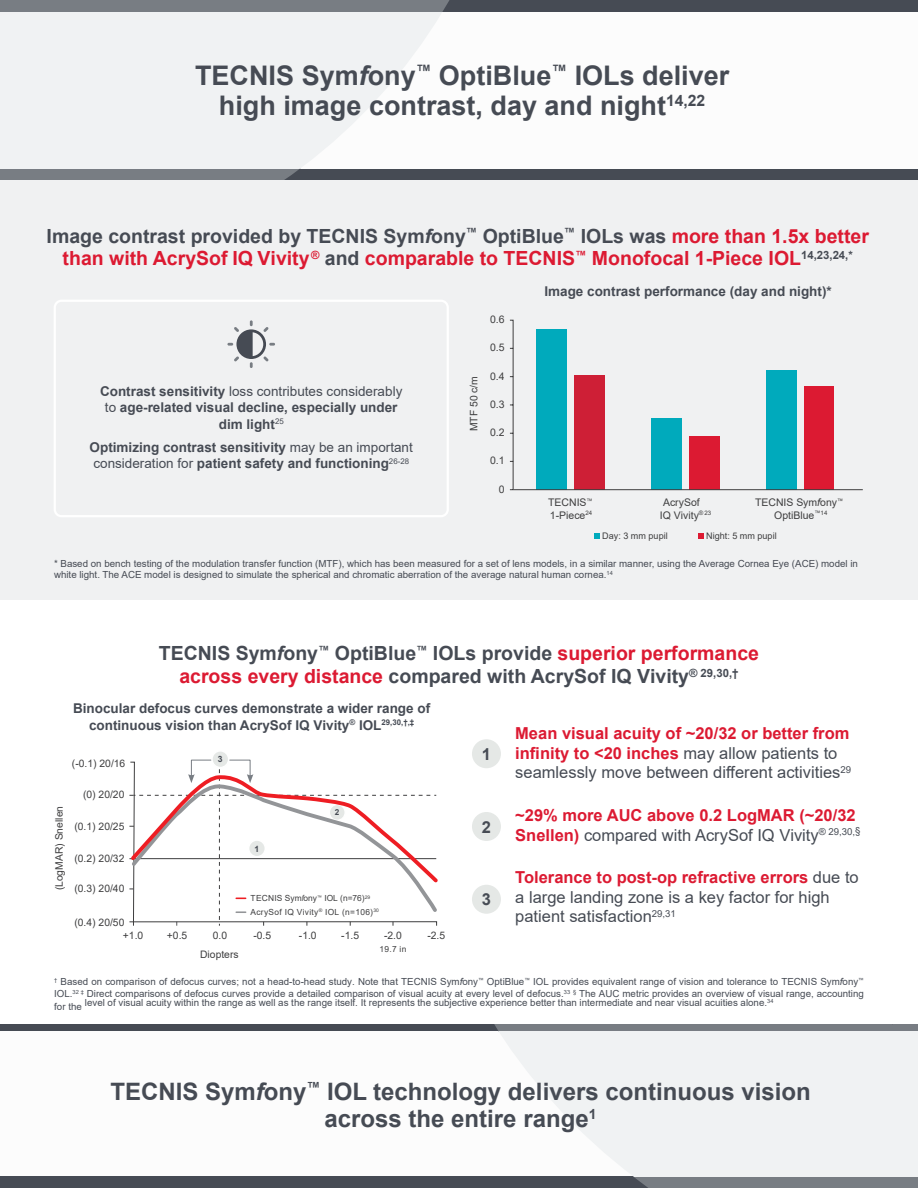
<style>
.page{position:relative;width:918px;height:1188px;background:#fff}
.page>*{position:absolute;margin:0;border:0;box-sizing:border-box;transform-origin:0 0}
.Top_Value_Message{font:700 27px/30px "Arial";color:#464b54;text-align:center}
.Bottom_Value_Message{font:700 24px/27px "Arial";color:#464b54;text-align:center}
.S_H_-_Arial_Bold__C{font:700 19.5px/22.5px "Arial";color:#dc1a32;text-align:center}
.S_H_-_Arial_Bold__C-2{font:700 19.5px/22.5px "Arial";color:#464b54;text-align:center}
.Body_Copy_P2_-_Arial{font:16.5px/19.5px "Arial";color:#464b54}
.Body_Copy_P2_-_Arial-2{font:700 16.5px/19.5px "Arial";color:#dc1a32}
.t1{font:700 16.5px "Arial";color:#464b54}
.Copy_-_Arial_R__C{font:700 13.5px/16.5px "Arial";color:#464b54;text-align:center}
.t2{font:10.5px/12.6px "Arial";color:#3e3e3f}
.t3{font:10.35px "Arial";color:#3e3e3f}
.Disclaimer-Warning{font:9.75px/10.5px "Arial";color:#464b54}
.t4{font:9px "Arial";color:#3e3e3f}
.t5{font:700 8.7px "Arial";color:#464b54}
.t6{font:8.4px/14px "Arial";letter-spacing:.035em;color:#3e3e3f}
.t7{font:700 8.25px "Arial";color:#464b54}
.s1{font-style:italic}
.s2{color:#464b54}
.s3{font-style:italic;color:#464b54}
.s4{font-weight:400}
.s5{color:#dc1a32}
.s6{font-weight:700;color:#dc1a32}
.s7{font-weight:400;color:#464b54}
.s8{font-family:"Arial Narrow";font-style:italic}
</style>
<div class="page">
<div style="left:523px;top:0;width:395px;height:181px;background:#464b54"></div>
<svg style="left:108px;top:0;width:415px;height:12px;background:#6e737a"></svg>
<div style="left:0;top:0;width:108px;height:12px;background:#787d83"></div>
<div style="left:0;top:12px;width:918px;height:157px;background:#fcfcfc"></div>
<div style="left:0;top:1025px;width:918px;height:163px;background:#464b54"></div>
<div style="left:0;top:1031px;width:918px;height:145px;background:#fcfcfc"></div>
<svg style="left:0;top:169px;width:523px;height:12px;background:#6d7279"></svg>
<div style="left:495px;top:1025px;width:398px;height:6px;background:#787d83"></div>
<svg style="left:633px;top:1176px;width:285px;height:12px;background:#80858b"></svg>
<div style="left:893px;top:1025px;width:25px;height:6px;background:#787d83"></div>
<svg style="left:498px;top:1031px;width:420px;height:145px"></svg>
<svg style="left:0;top:12px;width:442px;height:157px"></svg>
<div style="left:0;top:181px;width:918px;height:419px;background:#f0f1f2"></div>
<div style="left:191px;top:760px;width:59px;height:17px;border:1px solid #787d83"></div>
<svg style="left:129px;top:762px;width:309px;height:164px"></svg>
<div style="left:470px;top:738px;width:32px;height:32px;background:#e5e8e6;border-radius:50%"></div>
<div style="left:469px;top:736px;width:35px;height:35px;border:3px solid #fff;border-radius:50%"></div>
<div style="left:470px;top:810px;width:32px;height:32px;background:#e5e8e6;border-radius:50%"></div>
<div style="left:469px;top:809px;width:35px;height:35px;border:3px solid #fff;border-radius:50%"></div>
<div style="left:470px;top:883px;width:32px;height:32px;background:#e5e8e6;border-radius:50%"></div>
<div style="left:469px;top:882px;width:35px;height:35px;border:3px solid #fff;border-radius:50%"></div>
<div style="left:212px;top:751px;width:17px;height:17px;background:#e5e8e6;border-radius:50%"></div>
<div style="left:211px;top:750px;width:18px;height:18px;border:2px solid #fff;border-radius:50%"></div>
<div style="left:249px;top:840px;width:16px;height:17px;background:#e5e8e6;border-radius:50%"></div>
<div style="left:248px;top:839px;width:18px;height:19px;border:2px solid #fff;border-radius:50%"></div>
<div style="left:536px;top:329px;width:31px;height:161px;background:#00aabc"></div>
<div style="left:766px;top:370px;width:31px;height:120px;background:#00aabc"></div>
<div style="left:651px;top:418px;width:31px;height:72px;background:#00aabc"></div>
<div style="left:689px;top:436px;width:31px;height:54px;background:#dc1a32"></div>
<div style="left:574px;top:375px;width:31px;height:115px;background:#ce1f36"></div>
<div style="left:804px;top:387px;width:30px;height:103px;background:#dc1a32"></div>
<svg style="left:510px;top:320px;width:3px;height:170px"></svg>
<hr style="left:513px;top:489px;width:350px;height:1px;background:#3e3e3f">
<svg style="left:594px;top:533px;width:6px;height:6px"></svg>
<svg style="left:698px;top:533px;width:6px;height:6px"></svg>
<div style="left:54px;top:300px;width:395px;height:217px;border:2px solid #fff;border-radius:7px"></div>
<svg style="left:227px;top:320px;width:48px;height:48px"></svg>
<p class="Top_Value_Message" style="left:195px;top:61px;width:536px">TECNIS Sym<span class="s1">f</span>ony<sup>™</sup> OptiBlue<sup>™</sup> IOLs deliver high image contrast, day and night<sup>14,22</sup></p>
<p class="S_H_-_Arial_Bold__C" style="left:47px;top:225px;width:824px"><span class="s2">Image contrast provided by TECNIS Sym</span><span class="s3">f</span><span class="s2">ony</span><sup>™</sup> <span class="s2">OptiBlue</span><sup>™</sup> <span class="s2">IOLs was</span> more than 1.5x better than with AcrySof IQ Vivity<sup>®</sup> <span class="s2">and</span> comparable to TECNIS<sup>™</sup> Monofocal 1-Piece IOL<sup>14,23,24,*</sup></p>
<p class="Copy_-_Arial_R__C" style="left:100px;top:383px;width:304px">Contrast sensitivity <span class="s4">loss contributes considerably to</span> age-related visual decline, especially under dim light<sup>25</sup></p>
<p class="Copy_-_Arial_R__C" style="left:90px;top:439px;width:325px;text-align:left">Optimizing contrast sensitivity <span class="s4">may be an important consideration for</span> patient safety and functioning<sup>26-28</sup></p>
<p class="t3" style="left:467px;top:431px;width:57px;rotate:-90deg">MTF 50 c/m</p>
<p class="t2" style="left:490px;top:313px;width:16px">0.6</p>
<p class="t2" style="left:490px;top:341px;width:16px">0.5</p>
<p class="t2" style="left:490px;top:370px;width:16px">0.4</p>
<p class="t2" style="left:490px;top:398px;width:16px">0.3</p>
<p class="t2" style="left:490px;top:426px;width:16px">0.2</p>
<p class="t2" style="left:490px;top:454px;width:16px">0.1</p>
<p class="t2" style="left:499px;top:483px;width:7px">0</p>
<p class="Copy_-_Arial_R__C" style="left:544px;top:283px;width:289px">Image contrast performance (day and night)*</p>
<p class="t2" style="left:548px;top:496px;width:46px">TECNIS<sup>™<br></sup>1-Piece<sup>24</sup></p>
<p class="t2" style="left:660px;top:496px;width:53px">AcrySof<br>IQ Vivity<sup>®</sup> <sup>23</sup></p>
<p class="t2" style="left:755px;top:496px;width:90px;text-align:center">TECNIS Sym<span class="s1">f</span>ony<sup>™<br></sup>OptiBlue<sup>™14</sup></p>
<p class="t4" style="left:602px;top:530px;width:67px">Day: 3 mm pupil</p>
<p class="t4" style="left:706px;top:530px;width:72px">Night: 5 mm pupil</p>
<p class="Disclaimer-Warning" style="left:54px;top:559px;width:806px">* Based on bench testing of the modulation transfer function (MTF), which has been measured for a set of lens models, in a similar manner, using the Average Cornea Eye (ACE) model in white light. The ACE model is designed to simulate the spherical and chromatic aberration of the average natural human cornea.<sup>14</sup></p>
<p class="S_H_-_Arial_Bold__C-2" style="left:159px;top:643px;width:602px">TECNIS Sym<span class="s1">f</span>ony<sup>™</sup> OptiBlue<sup>™</sup> IOLs provide <span class="s5">superior performance across every distance</span> compared with AcrySof IQ Vivity<sup>®</sup> <sup>29,30,†</sup></p>
<p class="Copy_-_Arial_R__C" style="left:73px;top:700px;width:359px">Binocular defocus curves demonstrate a wider range of continuous vision than AcrySof IQ Vivity<sup>®</sup> IOL<sup>29,30,†,‡</sup></p>
<p class="Body_Copy_P2_-_Arial" style="left:515px;top:724px;width:337px"><span class="s6">Mean visual acuity of ~20/32 or better from infinity to &lt;20 inches</span> may allow patients to seamlessly move between different activities<sup>29</sup></p>
<p class="Body_Copy_P2_-_Arial-2" style="left:515px;top:806px;width:347px">~29% more AUC above 0.2 LogMAR (~20/32<br>Snellen) <span class="s7">compared with AcrySof IQ Vivity</span><sup>®</sup> <sup>29,30,§</sup></p>
<p class="Body_Copy_P2_-_Arial" style="left:515px;top:868px;width:345px"><span class="s6">Tolerance to post-op refractive errors</span> due to a large landing zone is a key factor for high patient satisfaction<sup>29,31</sup></p>
<p class="t1" style="left:482px;top:742px;width:11px">1</p>
<p class="t5" style="left:218px;top:753px;width:6px">3</p>
<p class="t3" style="left:72px;top:756px;width:55px">(-0.1) 20/16</p>
<p class="t3" style="left:83px;top:788px;width:43px">(0) 20/20</p>
<p class="t3" style="left:52px;top:890px;width:86px;rotate:-90deg">(LogMAR) Snellen</p>
<p class="t7" style="left:335px;top:807px;width:6px">2</p>
<p class="t1" style="left:482px;top:815px;width:11px">2</p>
<p class="t3" style="left:74px;top:819px;width:51px">(0.1) 20/25</p>
<p class="t5" style="left:255px;top:842px;width:6px">1</p>
<p class="t3" style="left:74px;top:851px;width:51px">(0.2) 20/32</p>
<p class="t3" style="left:74px;top:882px;width:51px">(0.3) 20/40</p>
<p class="t1" style="left:482px;top:888px;width:11px">3</p>
<p class="t6" style="left:251px;top:891px;width:130px">TECNIS Sym<span class="s8">f</span>ony<sup>™</sup> IOL (n=76)<sup>29<br></sup>AcrySof IQ Vivity<sup>®</sup> IOL (n=106)<sup>30</sup></p>
<p class="t3" style="left:74px;top:915px;width:51px">(0.4) 20/50</p>
<p class="t3" style="left:123px;top:929px;width:22px">+1.0</p>
<p class="t3" style="left:253px;top:929px;width:19px">-0.5</p>
<p class="t3" style="left:299px;top:929px;width:19px">-1.0</p>
<p class="t3" style="left:341px;top:929px;width:19px">-1.5</p>
<p class="t3" style="left:384px;top:929px;width:19px">-2.0</p>
<p class="t3" style="left:427px;top:929px;width:19px">-2.5</p>
<p class="t6" style="left:380px;top:942px;width:28px">19.7 in</p>
<p class="t3" style="left:200px;top:947px;width:40px">Diopters</p>
<p class="t3" style="left:167px;top:929px;width:22px">+0.5</p>
<p class="t3" style="left:213px;top:929px;width:16px">0.0</p>
<p class="Disclaimer-Warning" style="left:54px;top:976px;width:811px;line-height:12.1px"><sup>†</sup> Based on comparison of defocus curves; not a head-to-head study. Note that TECNIS Sym<span class="s1">f</span>ony<sup>™</sup> OptiBlue<sup>™</sup> IOL provides equivalent range of vision and tolerance to TECNIS Sym<span class="s1">f</span>ony<sup>™<br></sup>IOL.<sup>32</sup> <sup>‡</sup> Direct comparisons of defocus curves provide a detailed comparison of visual acuity at every level of defocus.<sup>33</sup> <sup>§</sup> The AUC metric provides an overview of visual range, accounting</p>
<p class="Disclaimer-Warning" style="left:54px;top:998px;width:721px">for the level of visual acuity within the range as well as the range itself. It represents the subjective experience better than intermediate and near visual acuities alone.<sup>34</sup></p>
<p class="Bottom_Value_Message" style="left:110px;top:1079px;width:702px">TECNIS Sym<span class="s1">f</span>ony<sup>™</sup> IOL technology delivers continuous vision across the entire range<sup>1</sup></p>
</div>
